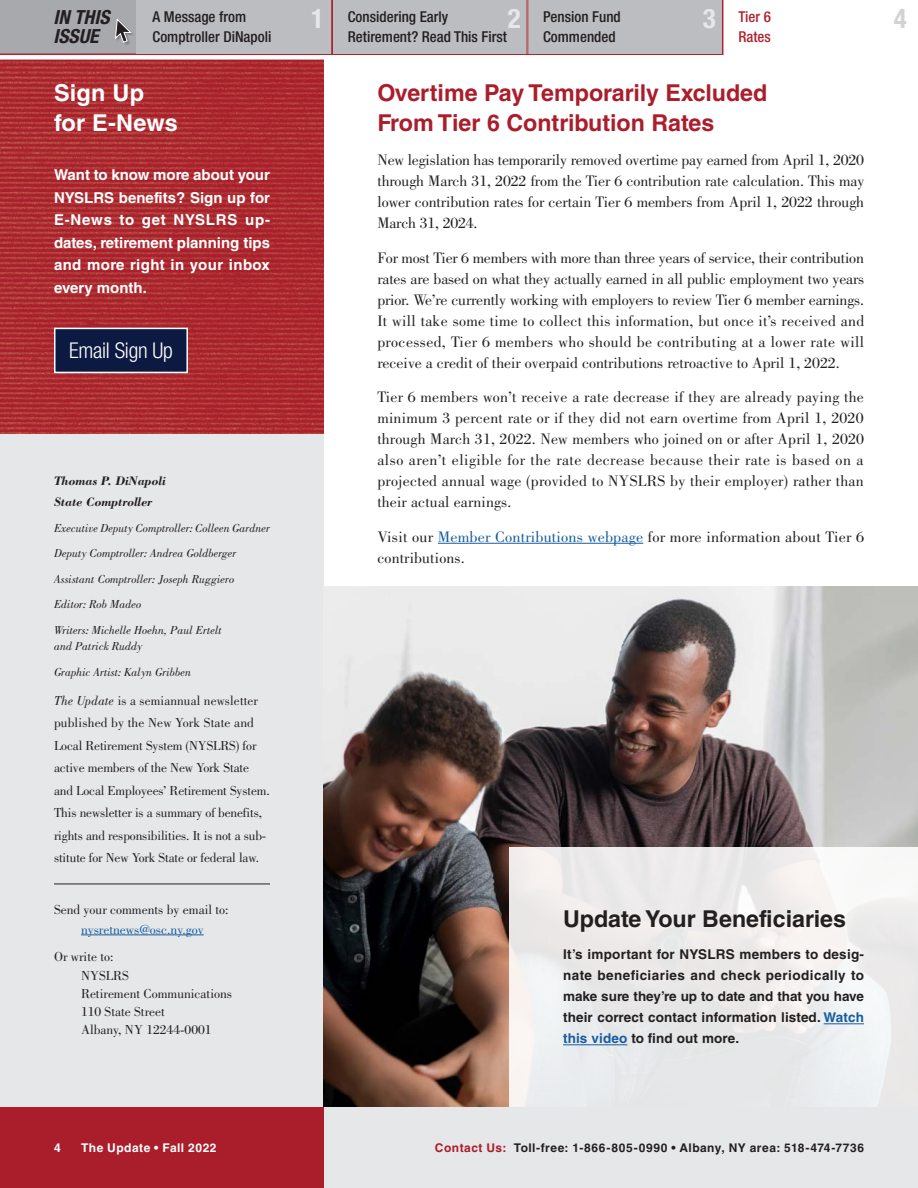
<style>
.page{position:relative;width:918px;height:1188px;background:#fff}
.page>*{position:absolute;margin:0;border:0;box-sizing:border-box;transform-origin:0 0}
.t1{font:700 condensed 27px "Helvetica Neue LT Std";color:#e6e7e9}
.t2{font:700 condensed 27px "Helvetica Neue LT Std";color:#d1d2d4}
.Headline_-_black{font:700 23.25px/30px "Helvetica LT Std";color:#aa1e2c}
.Headline_-_black-2{font:700 23.25px "Helvetica LT Std";color:#231f20}
.Headline_-_white{font:700 23.25px/30px "Helvetica LT Std";letter-spacing:.01em;color:#fff}
.t3{font:300 condensed 21.75px "Helvetica Neue LT Std";letter-spacing:-.01em;color:#fff}
.t4{font:italic 700 condensed 19.5px "Helvetica Neue LT Std";color:#231f20}
.Body_Text_-_black{font:15.75px/21px "Bodoni Std";letter-spacing:.01em;color:#231f20;text-align:justify}
.Body_Text_-_white{font:700 15px/22.5px "Helvetica LT Std";color:#fff;text-align:justify}
.t5{font:500 condensed 15px "Helvetica Neue LT Std";color:#231f20}
.t6{font:500 condensed 15px "Helvetica Neue LT Std";color:#ad232e}
.Body_Text{font:13.5px/22.5px "Bodoni Std";letter-spacing:-.01em;color:#231f20}
.Body_Text_-_black-2{font:700 13.5px/21px "Helvetica LT Std";letter-spacing:.01em;color:#231f20;text-align:justify}
.Body_Text_w__Rule{font:13.5px/19.5px "Bodoni Std";color:#231f20;text-align:center}
.Names{font:italic 700 12.75px/21px "Bodoni Std";letter-spacing:-.01em;color:#231f20}
.Names-2{font:italic 12px/16.5px "Bodoni Std";color:#231f20}
.t7{font:700 12px "Helvetica LT Std";letter-spacing:.04em;color:#231f20}
.t8{font:700 12px "Helvetica LT Std";letter-spacing:.04em;color:#fff}
.s1{font-style:italic}
.s2{color:#175d9e}
.s3{color:#aa1e2c}
</style>
<div class="page">
<div style="left:0;top:434px;width:324px;height:673px;background:#e6e7e9"></div>
<hr style="left:54px;top:884px;width:216px;height:1px;background:#231f20">
<hr style="left:81px;top:935px;width:123px;height:1px;background:#175d9e">
<img style="left:323px;top:587px;width:595px;height:520px">
<img style="left:0;top:60px;width:324px;height:374px">
<hr style="left:438px;top:543px;width:205px;height:1px;background:#175d9e">
<div style="left:55px;top:328px;width:132px;height:44px;background:#0c1940"></div>
<div style="left:54px;top:328px;width:134px;height:45px;border:2px solid #fff"></div>
<div style="left:509px;top:847px;width:409px;height:270px;background:linear-gradient(to right,#ebeaea,#efefef)"></div>
<hr style="left:824px;top:1023px;width:40px;height:1px;background:#175d9e">
<hr style="left:563px;top:1044px;width:64px;height:1px;background:#175d9e">
<div style="left:324px;top:1107px;width:594px;height:81px;background:#e6e7e9"></div>
<div style="left:0;top:1107px;width:324px;height:81px;background:#aa1e2c"></div>
<div style="left:0;top:0;width:918px;height:54px;background:#a8a9ad"></div>
<hr style="left:0;top:54px;width:918px;height:1px;background:#ad232e">
<div style="left:723px;top:0;width:195px;height:57px;background:#fff"></div>
<div style="left:527px;top:0;width:196px;height:54px;background:#bcbdc0"></div>
<hr style="left:722px;top:0;width:1px;height:55px;background:#ad232e">
<div style="left:332px;top:0;width:195px;height:54px;background:#bcbdc0"></div>
<hr style="left:527px;top:0;width:1px;height:54px;background:#ad232e">
<hr style="left:332px;top:0;width:1px;height:54px;background:#ad232e">
<div style="left:137px;top:0;width:195px;height:54px;background:#bcbdc0"></div>
<hr style="left:331px;top:0;width:1px;height:54px;background:#ad232e">
<div style="left:116px;top:20px;width:18px;height:26px;background:#231f20;opacity:.3"></div>
<svg style="left:115px;top:19px;width:16px;height:24px"></svg>
<p class="t4" style="left:53px;top:5px;width:58px">IN THIS</p>
<p class="t2" style="left:894px;top:2px;width:14px">4</p>
<p class="t4" style="left:53px;top:25px;width:47px">ISSUE</p>
<p class="t5" style="left:153px;top:8px;width:95px">A Message from</p>
<p class="t1" style="left:508px;top:2px;width:14px">2</p>
<p class="t5" style="left:153px;top:27px;width:120px">Comptroller DiNapoli</p>
<p class="t1" style="left:311px;top:2px;width:14px">1</p>
<p class="t5" style="left:348px;top:8px;width:102px">Considering Early</p>
<p class="t1" style="left:703px;top:2px;width:14px">3</p>
<p class="t5" style="left:348px;top:27px;width:161px">Retirement? Read This First</p>
<p class="t5" style="left:543px;top:8px;width:79px">Pension Fund</p>
<p class="t5" style="left:543px;top:27px;width:74px">Commended</p>
<p class="t6" style="left:738px;top:8px;width:34px">Tier 6</p>
<p class="t6" style="left:738px;top:27px;width:34px">Rates</p>
<h1 class="Headline_-_white" style="left:54px;top:77px;width:125px">Sign Up for E-News</h1>
<p class="Body_Text_-_white" style="left:54px;top:163px;width:218px">Want to know more about your NYSLRS benefits? Sign up for E-News to get NYSLRS up&shy;dates, retirement planning tips and more right in your inbox every month.</p>
<p class="t3" style="left:69px;top:338px;width:105px">Email Sign Up</p>
<p class="Names" style="left:54px;top:470px;width:113px">Thomas P. DiNapoli<br>State Comptroller</p>
<p class="Names-2" style="left:54px;top:519px;width:218px">Executive Deputy Comptroller: Colleen Gardner</p>
<p class="Names-2" style="left:54px;top:545px;width:184px">Deputy Comptroller: Andrea Goldberger</p>
<p class="Names-2" style="left:54px;top:570px;width:182px">Assistant Comptroller: Joseph Ruggiero</p>
<p class="Names-2" style="left:54px;top:596px;width:89px">Editor: Rob Madeo</p>
<p class="Names-2" style="left:54px;top:621px;width:169px">Writers: Michelle Hoehn, Paul Ertelt and Patrick Ruddy</p>
<p class="Names-2" style="left:54px;top:663px;width:139px">Graphic Artist: Kalyn Gribben</p>
<p class="Body_Text" style="left:54px;top:689px;width:217px"><span class="s1">The Update</span> is a semiannual newsletter published by the New York State and Local Retirement System (NYSLRS) for active members of the New York State and Local Employees’ Retirement System.<br>This newsletter is a summary of benefits, rights and responsibilities. It is not a sub&shy;stitute for New York State or federal law.</p>
<p class="Body_Text_w__Rule" style="left:54px;top:900px;width:176px">Send your comments by email to: <span class="s2">nysretnews@osc.ny.gov</span></p>
<p class="Body_Text" style="left:81px;top:946px;width:50px;line-height:19.5px;text-indent:-27px">Or write to:<br>NYSLRS</p>
<p class="Body_Text" style="left:81px;top:985px;width:153px;line-height:18px">Retirement Communications<br>110 State Street<br>Albany, NY 12244-0001</p>
<h1 class="Headline_-_black" style="left:377px;top:77px;width:391px">Overtime Pay Temporarily Excluded<br>From Tier 6 Contribution Rates</h1>
<p class="Body_Text_-_black" style="left:377px;top:150px;width:489px">New legislation has temporarily removed overtime pay earned from April 1, 2020 through March 31, 2022 from the Tier 6 contribution rate calculation. This may lower contribution rates for certain Tier 6 members from April 1, 2022 through March 31, 2024.</p>
<p class="Body_Text_-_black" style="left:377px;top:247px;width:488px">For most Tier 6 members with more than three years of service, their contribution rates are based on what they actually earned in all public employment two years prior. We’re currently working with employers to review Tier 6 member earnings.<br>It will take some time to collect this information, but once it’s received and processed, Tier 6 members who should be contributing at a lower rate will receive a credit of their overpaid contributions retroactive to April 1, 2022.</p>
<p class="Body_Text_-_black" style="left:377px;top:387px;width:488px">Tier 6 members won’t receive a rate decrease if they are already paying the minimum 3 percent rate or if they did not earn overtime from April 1, 2020 through March 31, 2022. New members who joined on or after April 1, 2020 also aren’t eligible for the rate decrease because their rate is based on a projected annual wage (provided to NYSLRS by their employer) rather than their actual earnings.</p>
<p class="Body_Text_-_black" style="left:377px;top:526px;width:488px">Visit our <span class="s2">Member Contributions webpage</span> for more information about Tier 6 contributions.</p>
<h1 class="Headline_-_black-2" style="left:563px;top:905px;width:285px">Update Your Beneficiaries</h1>
<p class="Body_Text_-_black-2" style="left:563px;top:944px;width:302px">It’s important for NYSLRS members to desig&shy;nate beneficiaries and check periodically to make sure they’re up to date and that you have their correct contact information listed. <span class="s2">Watch this video</span> to find out more.</p>
<p class="t8" style="left:54px;top:1140px;width:8px">4</p>
<p class="t8" style="left:81px;top:1140px;width:137px">The Update • Fall 2022</p>
<p class="t7" style="left:435px;top:1140px;width:431px"><span class="s3">Contact Us:</span> Toll-free: 1-866-805-0990 • Albany, NY area: 518-474-7736</p>
</div>
